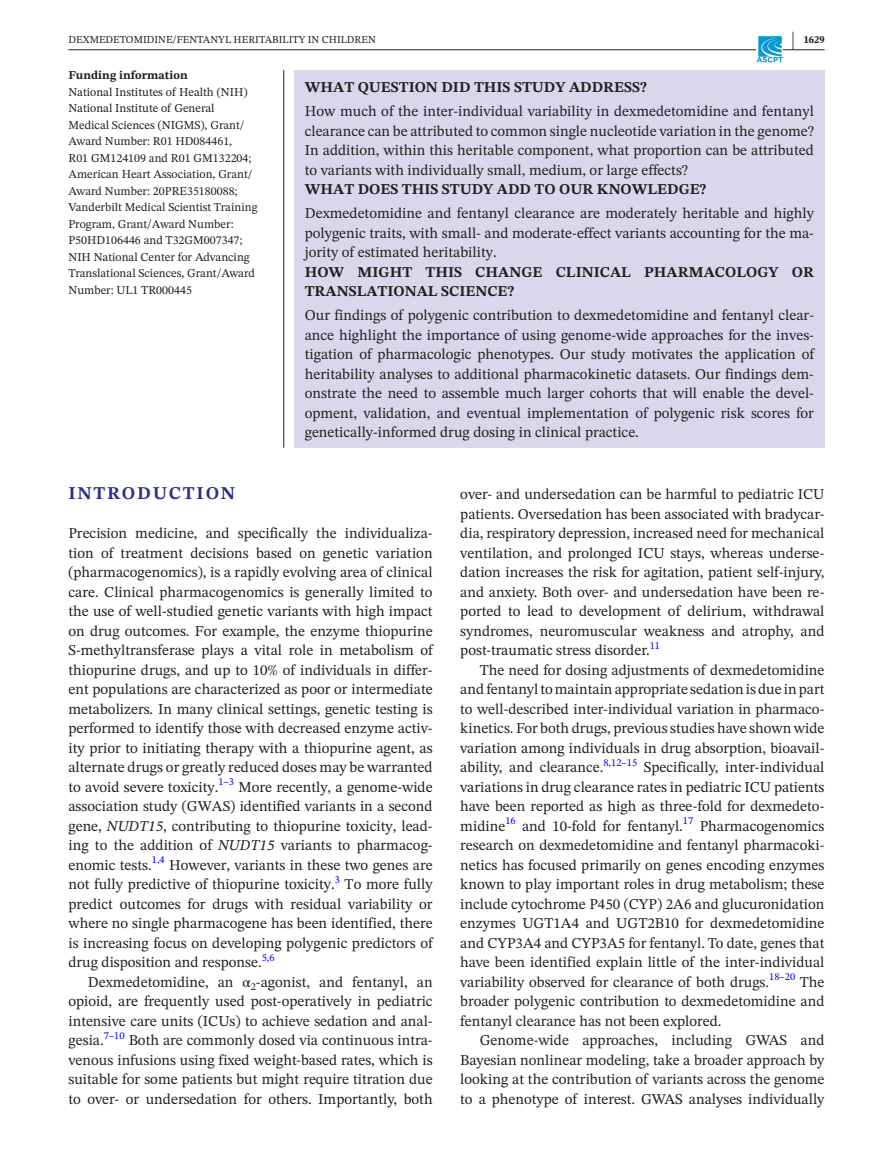
<style>
.page{position:relative;width:893px;height:1174px;background:#fff}
.page>*{position:absolute;margin:0;border:0;box-sizing:border-box;transform-origin:0 0}
.t1{font:700 21px "STIX Two Text";color:#231f20;scale:.42 1}
.t2{font:700 18px "STIX Two Text";letter-spacing:.1em;color:#2c2d8c}
.t3{font:15px/19.5px "STIX Two Text";color:#231f20;text-align:justify}
.t4{font:700 15px/19.5px "STIX Two Text";color:#231f20}
.t5{font:12px/16.5px "STIX Two Text";color:#231f20}
.t6{font:700 12px "STIX Two Text";color:#231f20}
.t7{font:10.5px "STIX Two Text";color:#231f20}
.t8{font:10.5px "STIX Two Text";color:#00f}
.t9{font:700 10.5px "STIX Two Text";color:#231f20}
.s1{font-style:italic}
.s2{font-family:"STIX"}
</style>
<div class="page">
<hr style="left:68px;top:49px;width:756px;height:1px;background:#231f20">
<img style="left:757px;top:37px;width:25px;height:25px">
<div style="left:294px;top:70px;width:530px;height:377px;background:#d9d7eb"></div>
<hr style="left:283px;top:70px;width:1px;height:377px;background:#231f20">
<h1 class="t1" style="left:792px;top:24px;width:8px">|</h1>
<p class="t7" style="left:68px;top:32px;width:309px">DEXMEDETOMIDINE/FENTANYL HERITABILITY IN CHILDREN</p>
<p class="t9" style="left:804px;top:32px;width:22px">1629</p>
<p class="t6" style="left:68px;top:67px;width:121px">Funding information</p>
<p class="t5" style="left:68px;top:83px;width:190px">National Institutes of Health (NIH)<br>National Institute of General<br>Medical Sciences (NIGMS), Grant/<br>Award Number: R01 HD084461,<br>R01 GM124109 and R01 GM132204;<br>American Heart Association, Grant/<br>Award Number: 20PRE35180088;<br>Vanderbilt Medical Scientist Training<br>Program, Grant/Award Number:<br>P50HD106446 and T32GM007347;<br>NIH National Center for Advancing<br>Translational Sciences, Grant/Award<br>Number: UL1 TR000445</p>
<p class="t4" style="left:305px;top:78px;width:344px">WHAT QUESTION DID THIS STUDY ADDRESS?</p>
<p class="t3" style="left:305px;top:101px;width:511px">How much of the inter-individual variability in dexmedetomidine and fentanyl clearance can be attributed to common single nucleotide variation in the genome?<br>In addition, within this heritable component, what proportion can be attributed to variants with individually small, medium, or large effects?</p>
<p class="t4" style="left:305px;top:180px;width:403px">WHAT DOES THIS STUDY ADD TO OUR KNOWLEDGE?</p>
<p class="t3" style="left:305px;top:203px;width:511px">Dexmedetomidine and fentanyl clearance are moderately heritable and highly polygenic traits, with small- and moderate-effect variants accounting for the ma&shy;jority of estimated heritability.</p>
<p class="t4" style="left:305px;top:262px;width:511px">HOW MIGHT THIS CHANGE CLINICAL PHARMACOLOGY OR<br>TRANSLATIONAL SCIENCE?</p>
<p class="t3" style="left:305px;top:305px;width:511px">Our findings of polygenic contribution to dexmedetomidine and fentanyl clear&shy;ance highlight the importance of using genome-wide approaches for the inves&shy;tigation of pharmacologic phenotypes. Our study motivates the application of heritability analyses to additional pharmacokinetic datasets. Our findings dem&shy;onstrate the need to assemble much larger cohorts that will enable the devel&shy;opment, validation, and eventual implementation of polygenic risk scores for genetically-informed drug dosing in clinical practice.</p>
<p class="t2" style="left:68px;top:480px;width:168px">INTRODUCTION</p>
<p class="t3" style="left:68px;top:523px;width:366px">Precision medicine, and specifically the individualiza&shy;tion of treatment decisions based on genetic variation (pharmacogenomics), is a rapidly evolving area of clinical care. Clinical pharmacogenomics is generally limited to the use of well-studied genetic variants with high impact on drug outcomes. For example, the enzyme thiopurine S-methyltransferase plays a vital role in metabolism of thiopurine drugs, and up to 10% of individuals in differ&shy;ent populations are characterized as poor or intermediate metabolizers. In many clinical settings, genetic testing is performed to identify those with decreased enzyme activ&shy;ity prior to initiating therapy with a thiopurine agent, as alternate drugs or greatly reduced doses may be warranted to avoid severe toxicity.</p>
<p class="t8" style="left:218px;top:774px;width:17px">1–3</p>
<p class="t3" style="left:68px;top:777px;width:366px;text-indent:170px">More recently, a genome-wide association study (GWAS) identified variants in a second gene, <span class="s1">NUDT15</span>, contributing to thiopurine toxicity, lead&shy;ing to the addition of <span class="s1">NUDT15</span> variants to pharmacog&shy;enomic tests.</p>
<p class="t8" style="left:152px;top:852px;width:14px">1,4</p>
<p class="t3" style="left:68px;top:855px;width:366px;text-indent:101px">However, variants in these two genes are not fully predictive of thiopurine toxicity.</p>
<p class="t8" style="left:335px;top:871px;width:7px">3</p>
<p class="t3" style="left:68px;top:874px;width:366px;text-indent:276px">To more fully predict outcomes for drugs with residual variability or where no single pharmacogene has been identified, there is increasing focus on developing polygenic predictors of drug disposition and response.</p>
<p class="t8" style="left:262px;top:949px;width:14px">5,6</p>
<p class="t3" style="left:68px;top:972px;width:366px;text-indent:19px">Dexmedetomidine, an <span class="s2">α</span><sub>2</sub>-agonist, and fentanyl, an opioid, are frequently used post-operatively in pediatric intensive care units (ICUs) to achieve sedation and anal&shy;gesia.</p>
<p class="t8" style="left:104px;top:1027px;width:22px">7–10</p>
<p class="t3" style="left:68px;top:1030px;width:366px;text-indent:60px">Both are commonly dosed via continuous intra&shy;venous infusions using fixed weight-based rates, which is suitable for some patients but might require titration due to over- or undersedation for others. Importantly, both</p>
<p class="t3" style="left:460px;top:484px;width:366px">over- and undersedation can be harmful to pediatric ICU patients. Oversedation has been associated with bradycar&shy;dia, respiratory depression, increased need for mechanical ventilation, and prolonged ICU stays, whereas underse&shy;dation increases the risk for agitation, patient self-injury, and anxiety. Both over- and undersedation have been re&shy;ported to lead to development of delirium, withdrawal syndromes, neuromuscular weakness and atrophy, and post-traumatic stress disorder.<sup>11</sup></p>
<p class="t3" style="left:460px;top:660px;width:366px;text-indent:20px">The need for dosing adjustments of dexmedetomidine and fentanyl to maintain appropriate sedation is due in part to well-described inter-individual variation in pharmaco&shy;kinetics. For both drugs, previous studies have shown wide variation among individuals in drug absorption, bioavail&shy;ability, and clearance.</p>
<p class="t8" style="left:603px;top:754px;width:35px">8,12–15</p>
<p class="t3" style="left:460px;top:757px;width:366px;text-indent:183px">Specifically, inter-individual variations in drug clearance rates in pediatric ICU patients have been reported as high as three-fold for dexmedeto&shy;midine</p>
<p class="t8" style="left:505px;top:813px;width:12px">16</p>
<p class="t3" style="left:522px;top:816px;width:162px">and 10-fold for fentanyl.</p>
<p class="t8" style="left:683px;top:813px;width:12px">17</p>
<p class="t3" style="left:460px;top:816px;width:366px;text-indent:239px">Pharmacogenomics research on dexmedetomidine and fentanyl pharmacoki&shy;netics has focused primarily on genes encoding enzymes known to play important roles in drug metabolism; these include cytochrome P450 (CYP) 2A6 and glucuronidation enzymes UGT1A4 and UGT2B10 for dexmedetomidine and CYP3A4 and CYP3A5 for fentanyl. To date, genes that have been identified explain little of the inter-individual variability observed for clearance of both drugs.</p>
<p class="t8" style="left:769px;top:969px;width:28px">18–20</p>
<p class="t3" style="left:460px;top:972px;width:366px;text-indent:340px">The broader polygenic contribution to dexmedetomidine and fentanyl clearance has not been explored.</p>
<p class="t3" style="left:460px;top:1030px;width:366px;text-indent:20px">Genome-wide approaches, including GWAS and Bayesian nonlinear modeling, take a broader approach by looking at the contribution of variants across the genome to a phenotype of interest. GWAS analyses individually</p>
</div>
